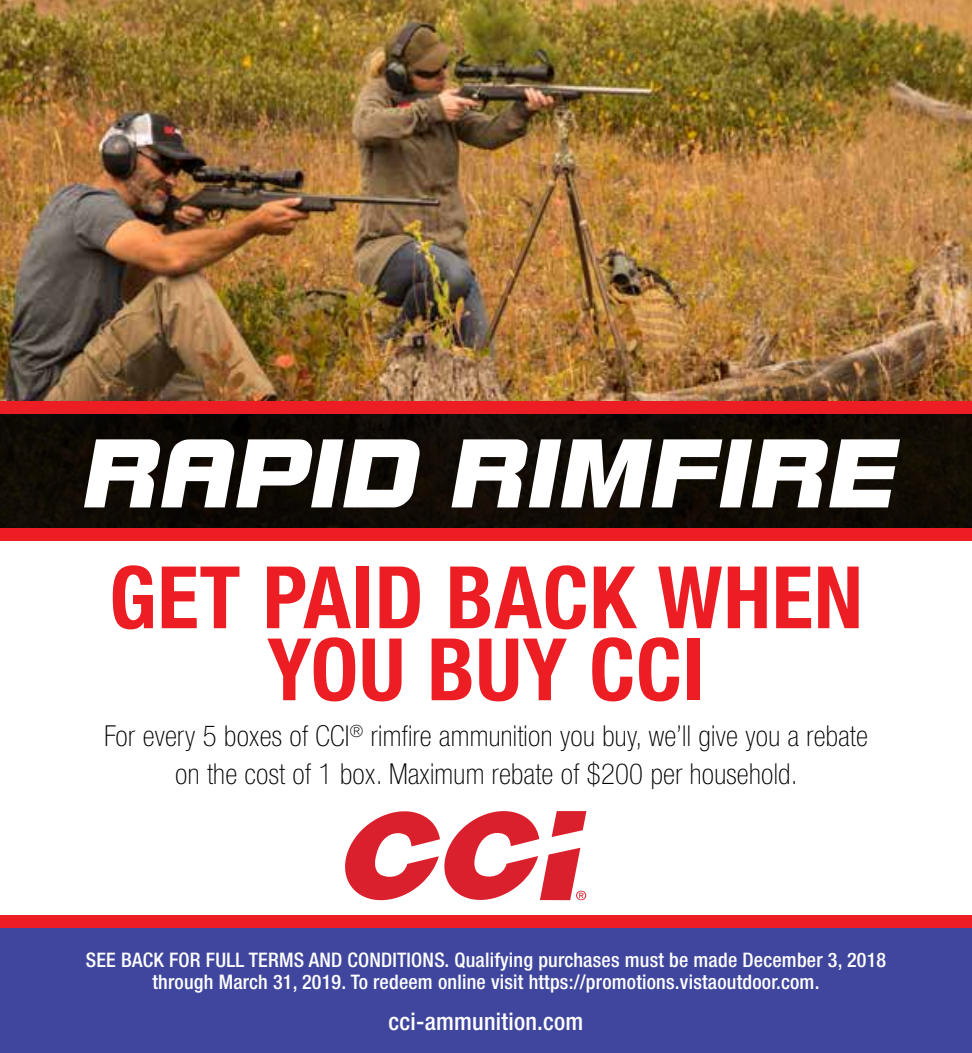
<style>
.page{position:relative;width:972px;height:1053px;background:#fff}
.page>*{position:absolute;margin:0;border:0;box-sizing:border-box;transform-origin:0 0}
.t1{font:italic 94.5px "B790 Deco";letter-spacing:.035em;color:#fff}
.t2{font:700 condensed 86.4px/72px "Helvetica Neue";letter-spacing:.01em;color:#ed1d24;text-align:center}
.t3{font:100 condensed 28.8px/38.2px "Helvetica Neue";letter-spacing:.01em;color:#000;text-align:center}
.t4{font:500 condensed 24.07px "Helvetica Neue LT Std";letter-spacing:.01em;color:#fff}
.t5{font:500 condensed 20.03px/22.5px "Helvetica Neue LT Std";letter-spacing:.01em;color:#fff;text-align:center}
</style>
<div class="page">
<img style="left:0;top:0;width:972px;height:402px">
<div style="left:0;top:925px;width:972px;height:128px;background:#40469d"></div>
<div style="left:0;top:916px;width:972px;height:12px;background:#ed1d24"></div>
<div style="left:0;top:408px;width:972px;height:128px;background:#100b04"></div>
<svg style="left:345px;top:811px;width:241px;height:89px"></svg>
<div style="left:0;top:402px;width:972px;height:12px;background:#ed1d24"></div>
<div style="left:0;top:528px;width:972px;height:12px;background:#ed1d24"></div>
<h1 class="t1" style="left:80px;top:418px;width:814px">RAPID RIMFIRE</h1>
<h2 class="t2" style="left:109px;top:560px;width:755px">GET PAID BACK WHEN<br>YOU BUY CCI</h2>
<h3 class="t3" style="left:104px;top:717px;width:765px">For every 5 boxes of CCI<sup>®</sup> rimfire ammunition you buy, we’ll give you a rebate on the cost of 1 box. Maximum rebate of $200 per household.</h3>
<p class="t5" style="left:86px;top:948px;width:802px">SEE BACK FOR FULL TERMS AND CONDITIONS. Qualifying purchases must be made December 3, 2018 through March 31, 2019. To redeem online visit https://promotions.vistaoutdoor.com.</p>
<p class="t4" style="left:389px;top:1007px;width:196px">cci-ammunition.com</p>
</div>
